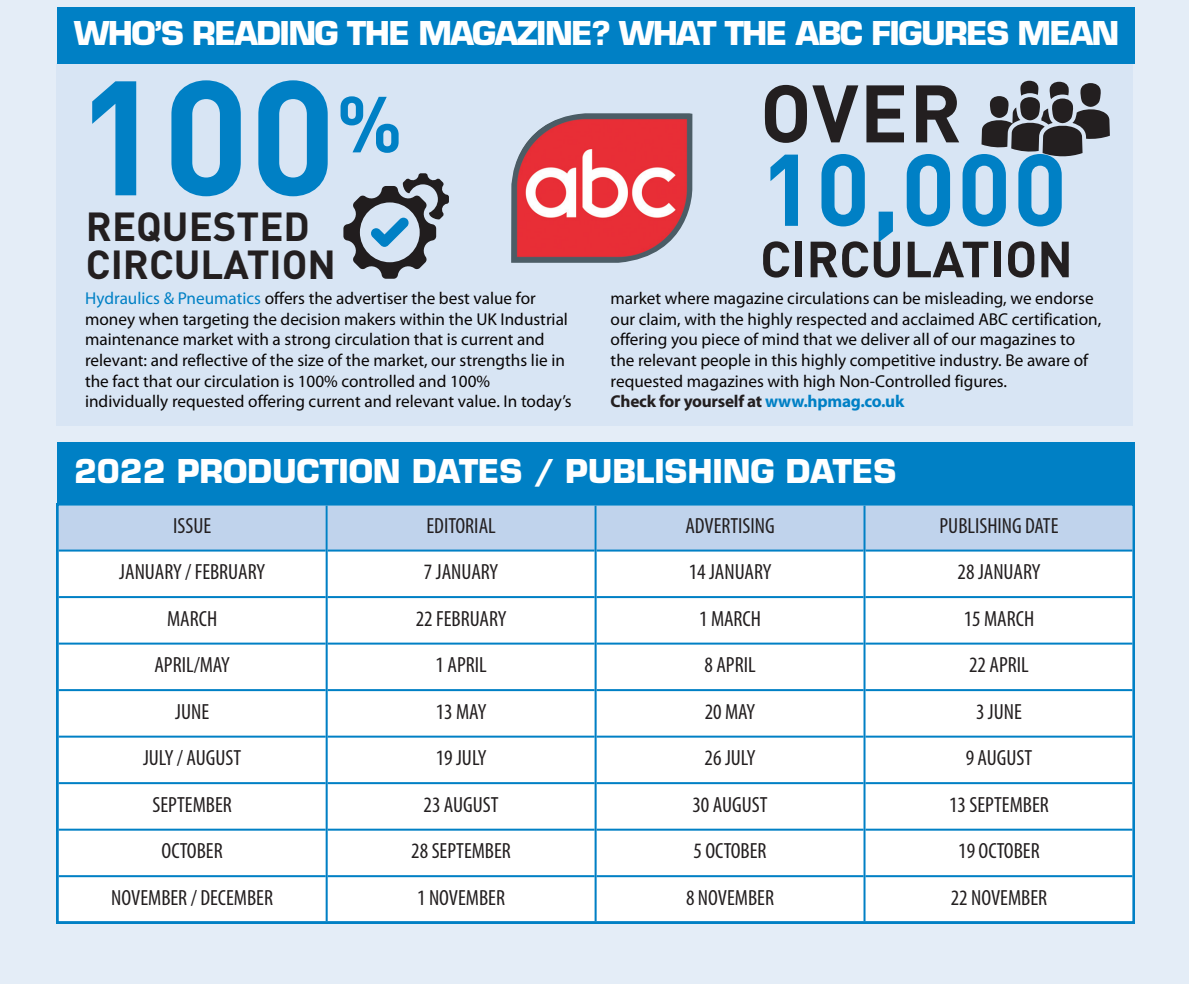
<style>
.page{position:relative;width:1189px;height:984px;background:#fff}
.page>*{position:absolute;margin:0;border:0;box-sizing:border-box;transform-origin:0 0}
.t1{font:700 160px "DIN";color:#0080c5}
.t2{font:700 100px "DIN";color:#0080c5}
.t3{font:700 80px "DIN";color:#231f20}
.t4{font:700 50px "DIN";color:#231f20}
.t5{font:700 40px/38px "DIN";color:#231f20}
.t6{font:700 32px "Eurostile";letter-spacing:-.05em;color:#fff}
.t7{font:700 32px "Eurostile";letter-spacing:-.005em;color:#fff}
.t8{font:condensed 22px "Myriad Pro";color:#231f20}
.t9{font:17.2px/20.6px "Myriad Pro";color:#080505}
.s1{color:#0080c5}
.s2{font-weight:700;color:#231f20}
.s3{font-weight:700;color:#0080c5}
</style>
<div class="page">
<div style="left:0;top:0;width:1188px;height:983px;background:#e4edf7"></div>
<div style="left:57px;top:64px;width:1075px;height:362px;background:#d8e5f4"></div>
<div style="left:57px;top:7px;width:1077px;height:57px;background:#0080c5"></div>
<div style="left:57px;top:442px;width:1077px;height:63px;background:#0080c5"></div>
<svg style="left:981px;top:80px;width:129px;height:77px"></svg>
<img style="left:511px;top:113px;width:181px;height:150px">
<svg style="left:343px;top:173px;width:106px;height:106px"></svg>
<svg style="left:57px;top:505px;width:1077px;height:417px;background:#f3f8fb"></svg>
<hr style="left:325px;top:505px;width:2px;height:415px;background:#0080c5">
<hr style="left:594px;top:505px;width:2px;height:415px;background:#0080c5">
<hr style="left:863px;top:505px;width:2px;height:415px;background:#0080c5">
<hr style="left:59px;top:549px;width:266px;height:2px;background:#0080c5">
<hr style="left:327px;top:549px;width:267px;height:2px;background:#0080c5">
<hr style="left:596px;top:549px;width:267px;height:2px;background:#0080c5">
<hr style="left:865px;top:549px;width:267px;height:2px;background:#0080c5">
<hr style="left:59px;top:596px;width:266px;height:2px;background:#0080c5">
<hr style="left:327px;top:596px;width:267px;height:2px;background:#0080c5">
<hr style="left:596px;top:596px;width:267px;height:2px;background:#0080c5">
<hr style="left:865px;top:596px;width:267px;height:2px;background:#0080c5">
<hr style="left:59px;top:642px;width:266px;height:2px;background:#0080c5">
<hr style="left:327px;top:642px;width:267px;height:2px;background:#0080c5">
<hr style="left:596px;top:642px;width:267px;height:2px;background:#0080c5">
<hr style="left:865px;top:642px;width:267px;height:2px;background:#0080c5">
<hr style="left:59px;top:689px;width:266px;height:2px;background:#0080c5">
<hr style="left:327px;top:689px;width:267px;height:2px;background:#0080c5">
<hr style="left:596px;top:689px;width:267px;height:2px;background:#0080c5">
<hr style="left:865px;top:689px;width:267px;height:2px;background:#0080c5">
<hr style="left:59px;top:735px;width:266px;height:2px;background:#0080c5">
<hr style="left:327px;top:735px;width:267px;height:2px;background:#0080c5">
<hr style="left:596px;top:735px;width:267px;height:2px;background:#0080c5">
<hr style="left:865px;top:735px;width:267px;height:2px;background:#0080c5">
<hr style="left:59px;top:782px;width:266px;height:2px;background:#0080c5">
<hr style="left:327px;top:782px;width:267px;height:2px;background:#0080c5">
<hr style="left:596px;top:782px;width:267px;height:2px;background:#0080c5">
<hr style="left:865px;top:782px;width:267px;height:2px;background:#0080c5">
<hr style="left:59px;top:828px;width:266px;height:2px;background:#0080c5">
<hr style="left:327px;top:828px;width:267px;height:2px;background:#0080c5">
<hr style="left:596px;top:828px;width:267px;height:2px;background:#0080c5">
<hr style="left:865px;top:828px;width:267px;height:2px;background:#0080c5">
<hr style="left:59px;top:875px;width:266px;height:2px;background:#0080c5">
<hr style="left:327px;top:875px;width:267px;height:2px;background:#0080c5">
<hr style="left:596px;top:875px;width:267px;height:2px;background:#0080c5">
<hr style="left:865px;top:875px;width:267px;height:2px;background:#0080c5">
<p class="t6" style="left:74px;top:21px;width:1046px">WHO’S READING THE MAGAZINE? WHAT THE ABC FIGURES MEAN</p>
<p class="t1" style="left:76px;top:80px;width:328px">100<sup>%</sup></p>
<p class="t5" style="left:86px;top:212px;width:252px">REQUESTED<br>CIRCULATION</p>
<p class="t3" style="left:760px;top:85px;width:203px">OVER</p>
<p class="t2" style="left:760px;top:154px;width:308px">10,000</p>
<p class="t4" style="left:760px;top:241px;width:314px">CIRCULATION</p>
<p class="t9" style="left:85px;top:289px;width:488px"><span class="s1">Hydraulics &amp; Pneumatics</span> offers the advertiser the best value for money when targeting the decision makers within the UK Industrial maintenance market with a strong circulation that is current and relevant: and reflective of the size of the market, our strengths lie in the fact that our circulation is 100% controlled and 100% individually requested offering current and relevant value. In today’s</p>
<p class="t9" style="left:610px;top:289px;width:492px">market where magazine circulations can be misleading, we endorse our claim, with the highly respected and acclaimed ABC certification, offering you piece of mind that we deliver all of our magazines to the relevant people in this highly competitive industry. Be aware of requested magazines with high Non-Controlled figures.<br><span class="s2">Check for yourself at</span> <span class="s3">www.hpmag.co.uk</span></p>
<p class="t7" style="left:74px;top:458px;width:823px">2022 PRODUCTION DATES / PUBLISHING DATES</p>
<p class="t8" style="left:173px;top:512px;width:40px">ISSUE</p>
<p class="t8" style="left:426px;top:512px;width:71px">EDITORIAL</p>
<p class="t8" style="left:685px;top:512px;width:91px">ADVERTISING</p>
<p class="t8" style="left:939px;top:512px;width:120px">PUBLISHING DATE</p>
<p class="t8" style="left:119px;top:558px;width:147px">JANUARY / FEBRUARY</p>
<p class="t8" style="left:424px;top:558px;width:76px">7 JANUARY</p>
<p class="t8" style="left:688px;top:558px;width:84px">14 JANUARY</p>
<p class="t8" style="left:957px;top:558px;width:84px">28 JANUARY</p>
<p class="t8" style="left:167px;top:605px;width:51px">MARCH</p>
<p class="t8" style="left:416px;top:605px;width:92px">22 FEBRUARY</p>
<p class="t8" style="left:699px;top:605px;width:63px">1 MARCH</p>
<p class="t8" style="left:963px;top:605px;width:72px">15 MARCH</p>
<p class="t8" style="left:154px;top:651px;width:77px">APRIL/MAY</p>
<p class="t8" style="left:435px;top:651px;width:53px">1 APRIL</p>
<p class="t8" style="left:704px;top:651px;width:53px">8 APRIL</p>
<p class="t8" style="left:969px;top:651px;width:61px">22 APRIL</p>
<p class="t8" style="left:175px;top:698px;width:35px">JUNE</p>
<p class="t8" style="left:436px;top:698px;width:52px">13 MAY</p>
<p class="t8" style="left:704px;top:698px;width:52px">20 MAY</p>
<p class="t8" style="left:976px;top:698px;width:47px">3 JUNE</p>
<p class="t8" style="left:143px;top:744px;width:100px">JULY / AUGUST</p>
<p class="t8" style="left:435px;top:744px;width:52px">19 JULY</p>
<p class="t8" style="left:704px;top:744px;width:52px">26 JULY</p>
<p class="t8" style="left:965px;top:744px;width:68px">9 AUGUST</p>
<p class="t8" style="left:152px;top:791px;width:81px">SEPTEMBER</p>
<p class="t8" style="left:423px;top:791px;width:77px">23 AUGUST</p>
<p class="t8" style="left:692px;top:791px;width:77px">30 AUGUST</p>
<p class="t8" style="left:949px;top:791px;width:101px">13 SEPTEMBER</p>
<p class="t8" style="left:162px;top:837px;width:63px">OCTOBER</p>
<p class="t8" style="left:411px;top:837px;width:101px">28 SEPTEMBER</p>
<p class="t8" style="left:693px;top:837px;width:74px">5 OCTOBER</p>
<p class="t8" style="left:958px;top:837px;width:83px">19 OCTOBER</p>
<p class="t8" style="left:111px;top:884px;width:163px">NOVEMBER / DECEMBER</p>
<p class="t8" style="left:417px;top:884px;width:89px">1 NOVEMBER</p>
<p class="t8" style="left:686px;top:884px;width:89px">8 NOVEMBER</p>
<p class="t8" style="left:950px;top:884px;width:98px">22 NOVEMBER</p>
</div>
